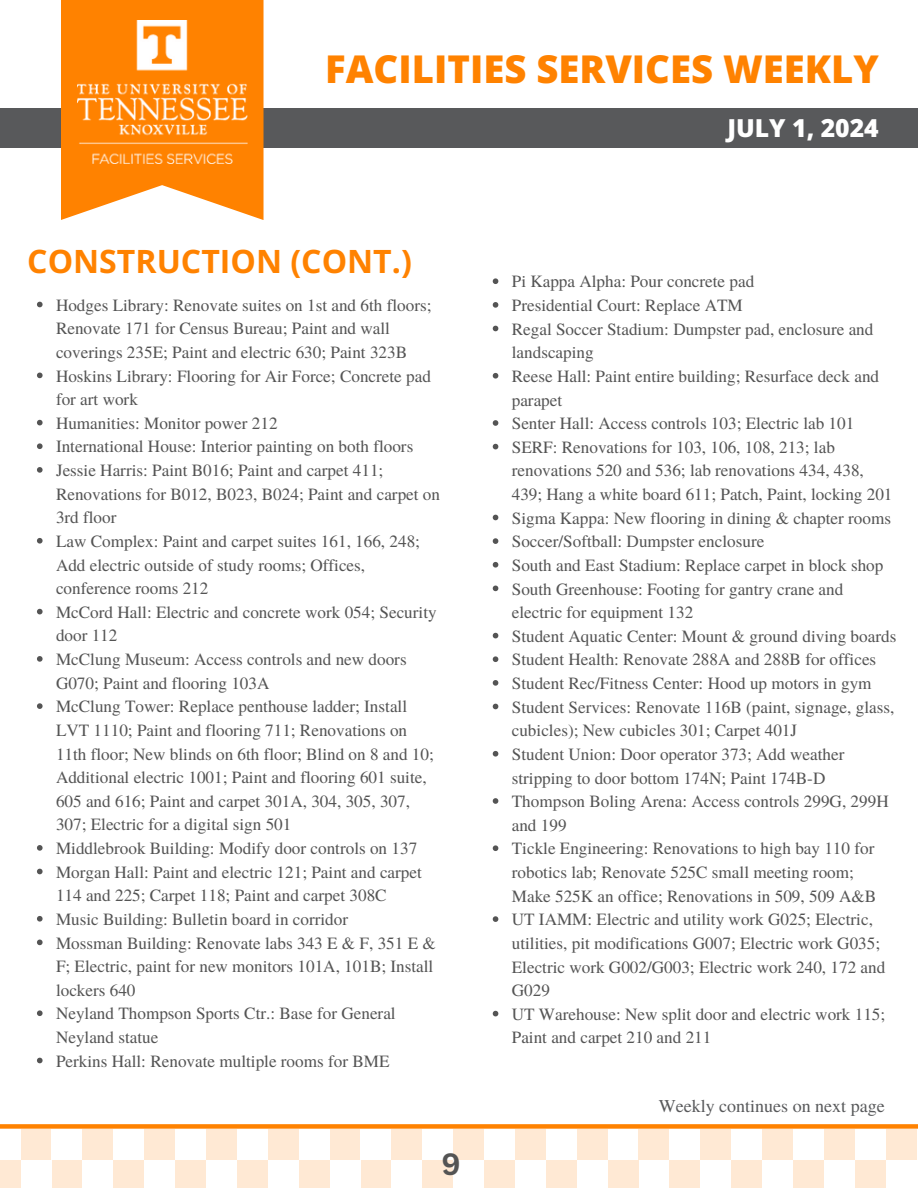
<style>
.page{position:relative;width:918px;height:1188px;background:#fff}
.page>*{position:absolute;margin:0;border:0;box-sizing:border-box;transform-origin:0 0}
.t1{font:800 38.25px "Open Sans";color:#ff8200}
.t2{font:700 32.1px "Open Sans";color:#ff8200}
.t3{font:700 30px "Canva Sans";color:#545454}
.t4{font:800 24.75px "Open Sans";color:#fff}
.t5{font:18px "Te X Gyre Termes";color:#58595b}
.t6{font:17.1px/23.7px "Te X Gyre Termes";color:#545454}
</style>
<div class="page">
<div style="left:0;top:108px;width:918px;height:40px;background:#58595b"></div>
<svg style="left:61px;top:0;width:203px;height:220px;fill:#ff8200"></svg>
<img style="left:77px;top:20px;width:170px;height:143px">
<div style="left:700px;top:1129px;width:31px;height:31px;background:#ffe9d4"></div>
<div style="left:762px;top:1129px;width:31px;height:31px;background:#ffe9d4"></div>
<div style="left:824px;top:1129px;width:31px;height:31px;background:#ffe9d4"></div>
<div style="left:886px;top:1129px;width:31px;height:31px;background:#ffe9d4"></div>
<div style="left:855px;top:1160px;width:31px;height:28px;background:#ffe9d4"></div>
<div style="left:793px;top:1160px;width:31px;height:28px;background:#ffe9d4"></div>
<div style="left:731px;top:1160px;width:31px;height:28px;background:#ffe9d4"></div>
<div style="left:669px;top:1160px;width:31px;height:28px;background:#ffe9d4"></div>
<div style="left:453px;top:1129px;width:31px;height:31px;background:#ffe9d4"></div>
<div style="left:515px;top:1129px;width:31px;height:31px;background:#ffe9d4"></div>
<div style="left:577px;top:1129px;width:31px;height:31px;background:#ffe9d4"></div>
<div style="left:639px;top:1129px;width:30px;height:31px;background:#ffe9d4"></div>
<div style="left:608px;top:1160px;width:31px;height:28px;background:#ffe9d4"></div>
<div style="left:546px;top:1160px;width:31px;height:28px;background:#ffe9d4"></div>
<div style="left:484px;top:1160px;width:31px;height:28px;background:#ffe9d4"></div>
<div style="left:422px;top:1160px;width:31px;height:28px;background:#ffe9d4"></div>
<div style="left:206px;top:1129px;width:31px;height:31px;background:#ffe9d4"></div>
<div style="left:268px;top:1129px;width:31px;height:31px;background:#ffe9d4"></div>
<div style="left:330px;top:1129px;width:30px;height:31px;background:#ffe9d4"></div>
<div style="left:391px;top:1129px;width:31px;height:31px;background:#ffe9d4"></div>
<div style="left:360px;top:1160px;width:31px;height:28px;background:#ffe9d4"></div>
<div style="left:299px;top:1160px;width:31px;height:28px;background:#ffe9d4"></div>
<div style="left:237px;top:1160px;width:31px;height:28px;background:#ffe9d4"></div>
<div style="left:175px;top:1160px;width:31px;height:28px;background:#ffe9d4"></div>
<div style="left:21px;top:1129px;width:31px;height:31px;background:#ffe9d4"></div>
<div style="left:82px;top:1129px;width:31px;height:31px;background:#ffe9d4"></div>
<div style="left:144px;top:1129px;width:31px;height:31px;background:#ffe9d4"></div>
<div style="left:113px;top:1160px;width:31px;height:28px;background:#ffe9d4"></div>
<div style="left:52px;top:1160px;width:30px;height:28px;background:#ffe9d4"></div>
<div style="left:0;top:1160px;width:21px;height:28px;background:#ffe9d4"></div>
<div style="left:0;top:1124px;width:918px;height:5px;background:#ff8200"></div>
<svg style="left:37px;top:302px;width:6px;height:5px"></svg>
<svg style="left:37px;top:373px;width:6px;height:5px"></svg>
<svg style="left:37px;top:420px;width:6px;height:5px"></svg>
<svg style="left:37px;top:443px;width:6px;height:6px"></svg>
<svg style="left:37px;top:467px;width:6px;height:6px"></svg>
<svg style="left:37px;top:538px;width:6px;height:6px"></svg>
<svg style="left:37px;top:609px;width:6px;height:5px"></svg>
<svg style="left:37px;top:656px;width:6px;height:6px"></svg>
<svg style="left:37px;top:703px;width:6px;height:6px"></svg>
<svg style="left:37px;top:845px;width:6px;height:6px"></svg>
<svg style="left:37px;top:869px;width:6px;height:5px"></svg>
<svg style="left:37px;top:916px;width:6px;height:6px"></svg>
<svg style="left:37px;top:940px;width:6px;height:5px"></svg>
<svg style="left:37px;top:1010px;width:6px;height:6px"></svg>
<svg style="left:37px;top:1058px;width:6px;height:5px"></svg>
<svg style="left:493px;top:278px;width:5px;height:6px"></svg>
<svg style="left:493px;top:302px;width:5px;height:6px"></svg>
<svg style="left:493px;top:326px;width:5px;height:5px"></svg>
<svg style="left:493px;top:373px;width:5px;height:6px"></svg>
<svg style="left:493px;top:420px;width:5px;height:6px"></svg>
<svg style="left:493px;top:444px;width:5px;height:5px"></svg>
<svg style="left:493px;top:515px;width:5px;height:5px"></svg>
<svg style="left:493px;top:538px;width:5px;height:6px"></svg>
<svg style="left:493px;top:562px;width:5px;height:6px"></svg>
<svg style="left:493px;top:586px;width:5px;height:5px"></svg>
<svg style="left:493px;top:633px;width:5px;height:5px"></svg>
<svg style="left:493px;top:656px;width:5px;height:6px"></svg>
<svg style="left:493px;top:680px;width:5px;height:6px"></svg>
<svg style="left:493px;top:704px;width:5px;height:5px"></svg>
<svg style="left:493px;top:751px;width:5px;height:6px"></svg>
<svg style="left:493px;top:798px;width:5px;height:6px"></svg>
<svg style="left:493px;top:845px;width:5px;height:6px"></svg>
<svg style="left:493px;top:916px;width:5px;height:6px"></svg>
<svg style="left:493px;top:1011px;width:5px;height:5px"></svg>
<h1 class="t1" style="left:325px;top:42px;width:555px">FACILITIES SERVICES WEEKLY</h1>
<h3 class="t4" style="left:727px;top:111px;width:153px">JULY 1, 2024</h3>
<p class="t2" style="left:27px;top:238px;width:386px">CONSTRUCTION (CONT.)</p>
<p class="t6" style="left:56px;top:292px;width:377px">Hodges Library: Renovate suites on 1st and 6th floors;<br>Renovate 171 for Census Bureau; Paint and wall coverings 235E; Paint and electric 630; Paint 323B</p>
<p class="t6" style="left:56px;top:363px;width:377px">Hoskins Library: Flooring for Air Force; Concrete pad for art work</p>
<p class="t6" style="left:56px;top:410px;width:223px">Humanities: Monitor power 212</p>
<p class="t6" style="left:56px;top:434px;width:359px">International House: Interior painting on both floors</p>
<p class="t6" style="left:56px;top:458px;width:386px">Jessie Harris: Paint B016; Paint and carpet 411;<br>Renovations for B012, B023, B024; Paint and carpet on<br>3rd floor</p>
<p class="t6" style="left:56px;top:528px;width:366px">Law Complex: Paint and carpet suites 161, 166, 248;<br>Add electric outside of study rooms; Offices, conference rooms 212</p>
<p class="t6" style="left:56px;top:599px;width:382px">McCord Hall: Electric and concrete work 054; Security door 112</p>
<p class="t6" style="left:56px;top:647px;width:352px">McClung Museum: Access controls and new doors<br>G070; Paint and flooring 103A</p>
<p class="t6" style="left:56px;top:694px;width:379px">McClung Tower: Replace penthouse ladder; Install LVT 1110; Paint and flooring 711; Renovations on 11th floor; New blinds on 6th floor; Blind on 8 and 10; Additional electric 1001; Paint and flooring 601 suite, 605 and 616; Paint and carpet 301A, 304, 305, 307, 307; Electric for a digital sign 501</p>
<p class="t6" style="left:56px;top:836px;width:363px">Middlebrook Building: Modify door controls on 137</p>
<p class="t6" style="left:56px;top:859px;width:367px">Morgan Hall: Paint and electric 121; Paint and carpet<br>114 and 225; Carpet 118; Paint and carpet 308C</p>
<p class="t6" style="left:56px;top:906px;width:294px">Music Building: Bulletin board in corridor</p>
<p class="t6" style="left:56px;top:930px;width:381px">Mossman Building: Renovate labs 343 E &amp; F, 351 E &amp;<br>F; Electric, paint for new monitors 101A, 101B; Install lockers 640</p>
<p class="t6" style="left:56px;top:1001px;width:341px">Neyland Thompson Sports Ctr.: Base for General<br>Neyland statue</p>
<p class="t6" style="left:56px;top:1048px;width:335px">Perkins Hall: Renovate multiple rooms for BME</p>
<h2 class="t3" style="left:441px;top:1143px;width:21px">9</h2>
<p class="t6" style="left:512px;top:269px;width:244px">Pi Kappa Alpha: Pour concrete pad</p>
<p class="t6" style="left:512px;top:293px;width:233px">Presidential Court: Replace ATM</p>
<p class="t6" style="left:512px;top:316px;width:363px">Regal Soccer Stadium: Dumpster pad, enclosure and landscaping</p>
<p class="t6" style="left:512px;top:363px;width:369px">Reese Hall: Paint entire building; Resurface deck and parapet</p>
<p class="t6" style="left:512px;top:411px;width:344px">Senter Hall: Access controls 103; Electric lab 101</p>
<p class="t6" style="left:512px;top:434px;width:382px">SERF: Renovations for 103, 106, 108, 213; lab renovations 520 and 536; lab renovations 434, 438,<br>439; Hang a white board 611; Patch, Paint, locking 201</p>
<p class="t6" style="left:512px;top:505px;width:381px">Sigma Kappa: New flooring in dining &amp; chapter rooms</p>
<p class="t6" style="left:512px;top:529px;width:254px">Soccer/Softball: Dumpster enclosure</p>
<p class="t6" style="left:512px;top:552px;width:373px">South and East Stadium: Replace carpet in block shop</p>
<p class="t6" style="left:512px;top:576px;width:333px">South Greenhouse: Footing for gantry crane and electric for equipment 132</p>
<p class="t6" style="left:512px;top:623px;width:386px">Student Aquatic Center: Mount &amp; ground diving boards</p>
<p class="t6" style="left:512px;top:647px;width:366px">Student Health: Renovate 288A and 288B for offices</p>
<p class="t6" style="left:512px;top:671px;width:361px">Student Rec/Fitness Center: Hood up motors in gym</p>
<p class="t6" style="left:512px;top:694px;width:384px">Student Services: Renovate 116B (paint, signage, glass, cubicles); New cubicles 301; Carpet 401J</p>
<p class="t6" style="left:512px;top:741px;width:334px">Student Union: Door operator 373; Add weather stripping to door bottom 174N; Paint 174B-D</p>
<p class="t6" style="left:512px;top:789px;width:378px">Thompson Boling Arena: Access controls 299G, 299H and 199</p>
<p class="t6" style="left:512px;top:836px;width:366px">Tickle Engineering: Renovations to high bay 110 for robotics lab; Renovate 525C small meeting room;<br>Make 525K an office; Renovations in 509, 509 A&amp;B</p>
<p class="t6" style="left:512px;top:907px;width:375px">UT IAMM: Electric and utility work G025; Electric, utilities, pit modifications G007; Electric work G035; Electric work G002/G003; Electric work 240, 172 and G029</p>
<p class="t6" style="left:512px;top:1001px;width:375px">UT Warehouse: New split door and electric work 115;<br>Paint and carpet 210 and 211</p>
<p class="t5" style="left:659px;top:1093px;width:227px">Weekly continues on next page</p>
</div>
